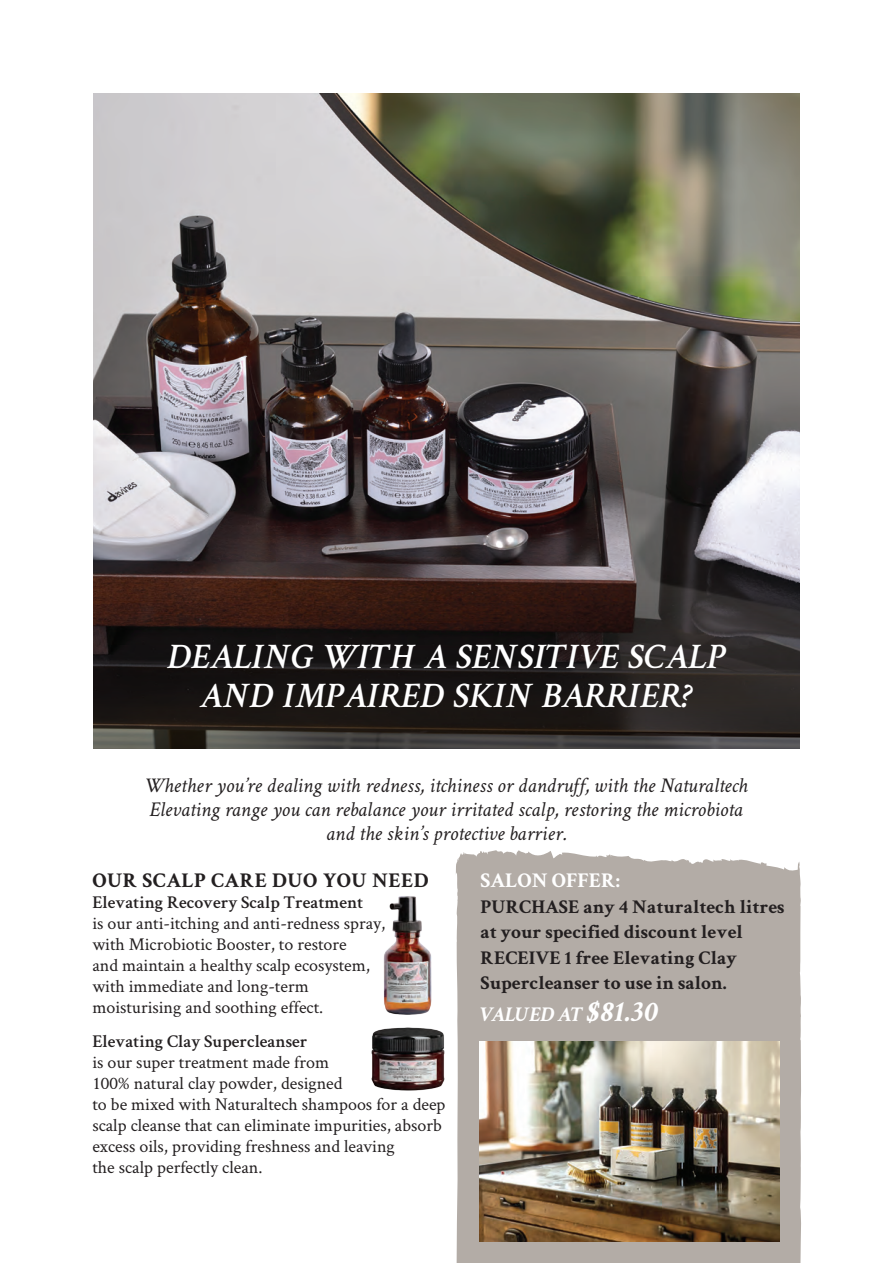
<style>
.page{position:relative;width:893px;height:1263px;background:#fff}
.page>*{position:absolute;margin:0;border:0;box-sizing:border-box;transform-origin:0 0}
.t1{font:italic 600 36px/39px "Crimson Text";color:#fff;text-align:center}
.t2{font:italic 21px/24px "Crimson Text";color:#231f20;text-align:center}
.t3{font:700 21px "Crimson Text";letter-spacing:.02em;color:#231f20}
.t4{font:italic 700 21px "Crimson Text";color:#fff}
.t5{font:700 21px "Crimson Text";color:#fff}
.t6{font:700 19.5px/25.5px "Crimson Text";color:#231f20}
.t7{font:18px/21px "Crimson Text";color:#231f20}
.s1{font-weight:600}
.s2{font-size:30px}
</style>
<div class="page">
<img style="left:93px;top:94px;width:706px;height:344px">
<svg style="left:93px;top:438px;width:706px;height:310px;background:#494142"></svg>
<img style="left:383px;top:896px;width:49px;height:119px">
<img style="left:371px;top:1027px;width:74px;height:64px">
<div style="left:456px;top:850px;width:345px;height:413px;background:#b3aca6"></div>
<img style="left:479px;top:1041px;width:300px;height:200px">
<p class="t1" style="left:167px;top:634px;width:560px">DEALING WITH A SENSITIVE SCALP<br>AND IMPAIRED SKIN BARRIER?</p>
<p class="t2" style="left:144px;top:774px;width:605px">Whether you’re dealing with redness, itchiness or dandruff, with the Naturaltech<br>Elevating range you can rebalance your irritated scalp, restoring the microbiota and the skin’s protective barrier.</p>
<p class="t3" style="left:92px;top:867px;width:338px">OUR SCALP CARE DUO YOU NEED</p>
<p class="t7" style="left:92px;top:891px;width:294px"><span class="s1">Elevating Recovery Scalp Treatment<br></span>is our anti-itching and anti-redness spray, with Microbiotic Booster, to restore<br>and maintain a healthy scalp ecosystem, with immediate and long-term moisturising and soothing effect.</p>
<p class="t7" style="left:92px;top:1030px;width:355px"><span class="s1">Elevating Clay Supercleanser<br></span>is our super treatment made from<br>100% natural clay powder, designed<br>to be mixed with Naturaltech shampoos for a deep scalp cleanse that can eliminate impurities, absorb excess oils, providing freshness and leaving<br>the scalp perfectly clean.</p>
<p class="t5" style="left:480px;top:867px;width:141px">SALON OFFER:</p>
<p class="t6" style="left:480px;top:893px;width:305px">PURCHASE any 4 Naturaltech litres at your specified discount level</p>
<p class="t6" style="left:480px;top:944px;width:258px">RECEIVE 1 free Elevating Clay<br>Supercleanser to use in salon.</p>
<p class="t4" style="left:480px;top:1001px;width:180px">VALUED AT <span class="s2">$81.30</span></p>
</div>
